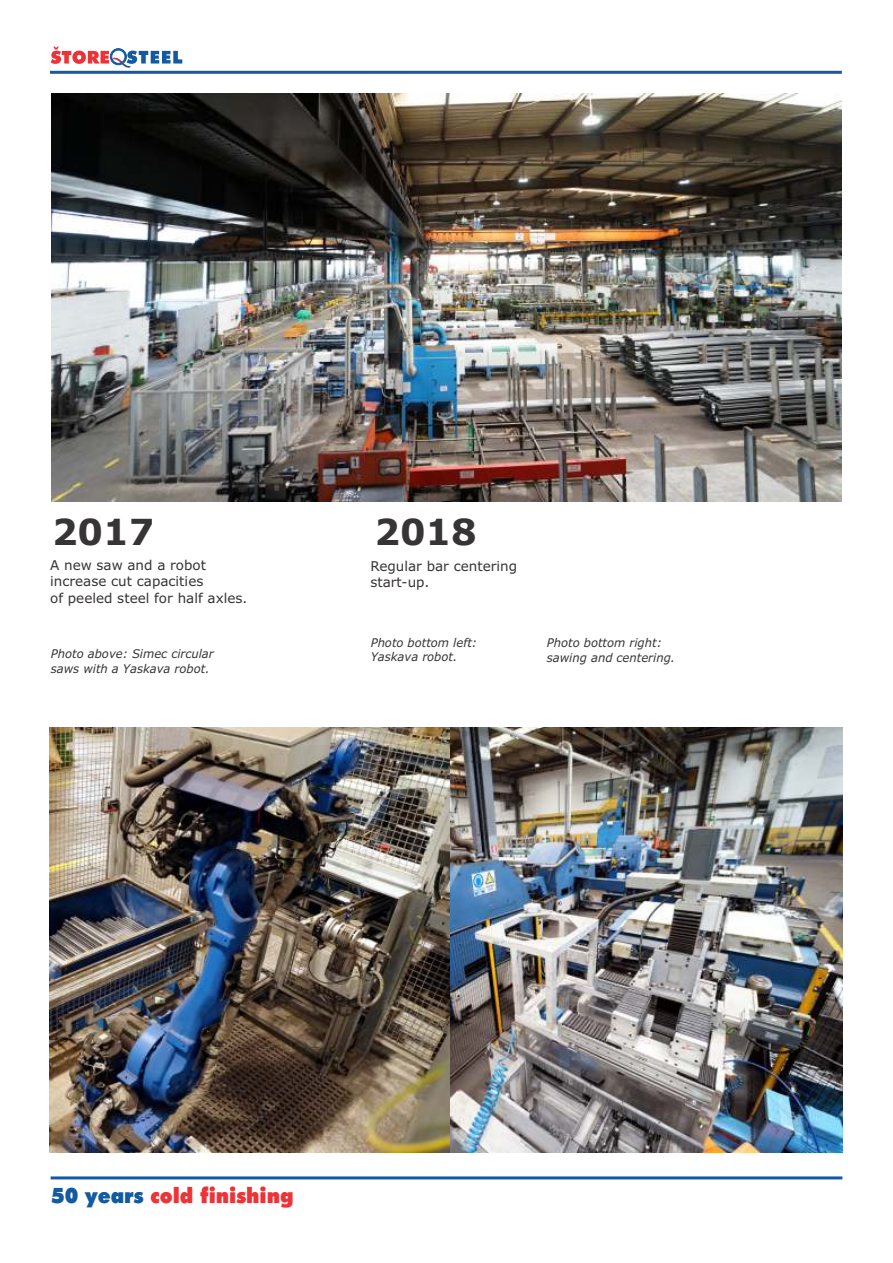
<style>
.page{position:relative;width:893px;height:1263px;background:#fff}
.page>*{position:absolute;margin:0;border:0;box-sizing:border-box;transform-origin:0 0}
.t1{font:700 36px "Verdana";color:#373435}
.t2{font:900 21.3px "Futura BT";color:#ec3337;scale:.94 1}
.t3{font:13.5px/16.4px "Verdana";color:#373435}
.t4{font:italic 12px/14.5px "Verdana";color:#373435;scale:.96 1}
.s1{color:#135b9e}
</style>
<div class="page">
<img style="left:449px;top:727px;width:393px;height:425px">
<hr style="left:51px;top:1176px;width:791px;height:3px;background:#135b9e">
<img style="left:51px;top:93px;width:791px;height:408px">
<img style="left:50px;top:727px;width:399px;height:426px">
<svg style="left:51px;top:46px;width:131px;height:22px"></svg>
<hr style="left:50px;top:71px;width:792px;height:3px;background:#135b9e">
<h1 class="t1" style="left:52px;top:517px;width:104px">2017</h1>
<p class="t3" style="left:50px;top:558px;width:199px">A new saw and a robot increase cut capacities<br>of peeled steel for half axles.</p>
<h1 class="t1" style="left:374px;top:517px;width:104px">2018</h1>
<p class="t3" style="left:370px;top:559px;width:148px">Regular bar centering start-up.</p>
<p class="t4" style="left:371px;top:636px;width:112px">Photo bottom left:<br>Yaskava robot.</p>
<p class="t4" style="left:547px;top:637px;width:121px">Photo bottom right:</p>
<p class="t4" style="left:51px;top:648px;width:171px">Photo above: Simec circular</p>
<p class="t4" style="left:547px;top:651px;width:135px">sawing and centering.</p>
<p class="t4" style="left:51px;top:662px;width:167px">saws with a Yaskava robot.</p>
<h2 class="t2" style="left:51px;top:1187px;width:260px"><span class="s1">50 years</span> cold finishing</h2>
</div>
